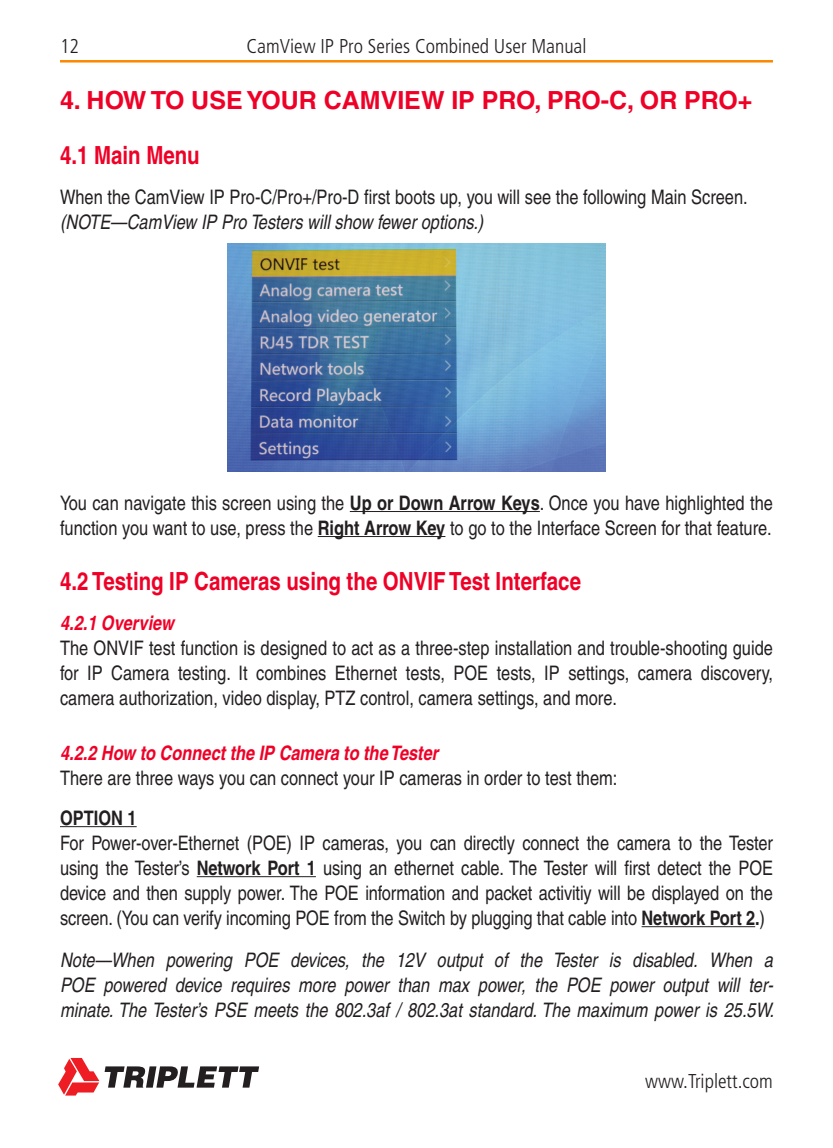
<style>
.page{position:relative;width:833px;height:1148px;background:#fff}
.page>*{position:absolute;margin:0;border:0;box-sizing:border-box;transform-origin:0 0}
.B_Head_Alone{font:700 condensed 25px "Helvetica";color:#ef0027}
.A_Head{font:700 25px "Helvetica";color:#ef0027}
.t1{font:condensed 20px/25px "Helvetica";color:#231f20}
.t2{font:italic condensed 20px/25px "Helvetica";color:#231f20;text-align:justify}
.t3{font:300 condensed 20px "Frutiger LT Std";color:#231f20}
.C_Head_Alone{font:italic 700 condensed 20px "Helvetica";color:#ef0027}
.C_Head_after_B_Head{font:italic 700 condensed 20px "Helvetica";color:#ef0027}
.t4{font:700 condensed 20px "Helvetica";color:#231f20}
.s1{font-style:italic}
.s2{font-weight:700}
</style>
<div class="page">
<hr style="left:60px;top:60px;width:712px;height:2px;background:#fa8900">
<svg style="left:58px;top:1058px;width:41px;height:37px"></svg>
<svg style="left:105px;top:1066px;width:154px;height:21px"></svg>
<hr style="left:350px;top:511px;width:190px;height:1px;background:#231f20">
<hr style="left:318px;top:536px;width:127px;height:1px;background:#231f20">
<hr style="left:60px;top:826px;width:77px;height:1px;background:#231f20">
<hr style="left:197px;top:876px;width:119px;height:1px;background:#231f20">
<hr style="left:641px;top:926px;width:114px;height:1px;background:#231f20">
<img style="left:227px;top:243px;width:378px;height:229px">
<p class="t3" style="left:60px;top:34px;width:21px">12</p>
<p class="t3" style="left:246px;top:34px;width:341px">CamView IP Pro Series Combined User Manual</p>
<p class="A_Head" style="left:60px;top:85px;width:694px">4. HOW TO USE YOUR CAMVIEW IP PRO, PRO-C, OR PRO+</p>
<p class="B_Head_Alone" style="left:60px;top:140px;width:141px">4.1 Main Menu</p>
<p class="t1" style="left:60px;top:185px;width:689px">When the CamView IP Pro-C/Pro+/Pro-D first boots up, you will see the following Main Screen. <span class="s1">(NOTE—CamView IP Pro Testers will show fewer options.)</span></p>
<p class="t1" style="left:60px;top:490px;width:714px">You can navigate this screen using the <span class="s2">Up or Down Arrow Keys</span>. Once you have highlighted the function you want to use, press the <span class="s2">Right Arrow Key</span> to go to the Interface Screen for that feature.</p>
<p class="B_Head_Alone" style="left:60px;top:565px;width:522px">4.2 Testing IP Cameras using the ONVIF Test Interface</p>
<p class="C_Head_after_B_Head" style="left:60px;top:610px;width:115px">4.2.1 Overview</p>
<p class="t1" style="left:60px;top:635px;width:714px;text-align:justify">The ONVIF test function is designed to act as a three-step installation and trouble-shooting guide for IP Camera testing. It combines Ethernet tests, POE tests, IP settings, camera discovery, camera authorization, video display, PTZ control, camera settings, and more.</p>
<p class="C_Head_Alone" style="left:60px;top:740px;width:380px">4.2.2 How to Connect the IP Camera to the Tester</p>
<p class="t1" style="left:60px;top:765px;width:559px">There are three ways you can connect your IP cameras in order to test them:</p>
<p class="t4" style="left:60px;top:805px;width:78px">OPTION 1</p>
<p class="t1" style="left:60px;top:830px;width:714px;text-align:justify">For Power-over-Ethernet (POE) IP cameras, you can directly connect the camera to the Tester using the Tester’s <span class="s2">Network Port 1</span> using an ethernet cable. The Tester will first detect the POE device and then supply power. The POE information and packet activitiy will be displayed on the screen. (You can verify incoming POE from the Switch by plugging that cable into <span class="s2">Network Port 2.</span>)</p>
<p class="t2" style="left:60px;top:947px;width:715px">Note—When powering POE devices, the 12V output of the Tester is disabled. When a POE powered device requires more power than max power, the POE power output will ter&shy;minate. The Tester’s PSE meets the 802.3af / 802.3at standard. The maximum power is 25.5W.</p>
<p class="t3" style="left:645px;top:1069px;width:129px">www.Triplett.com</p>
</div>
